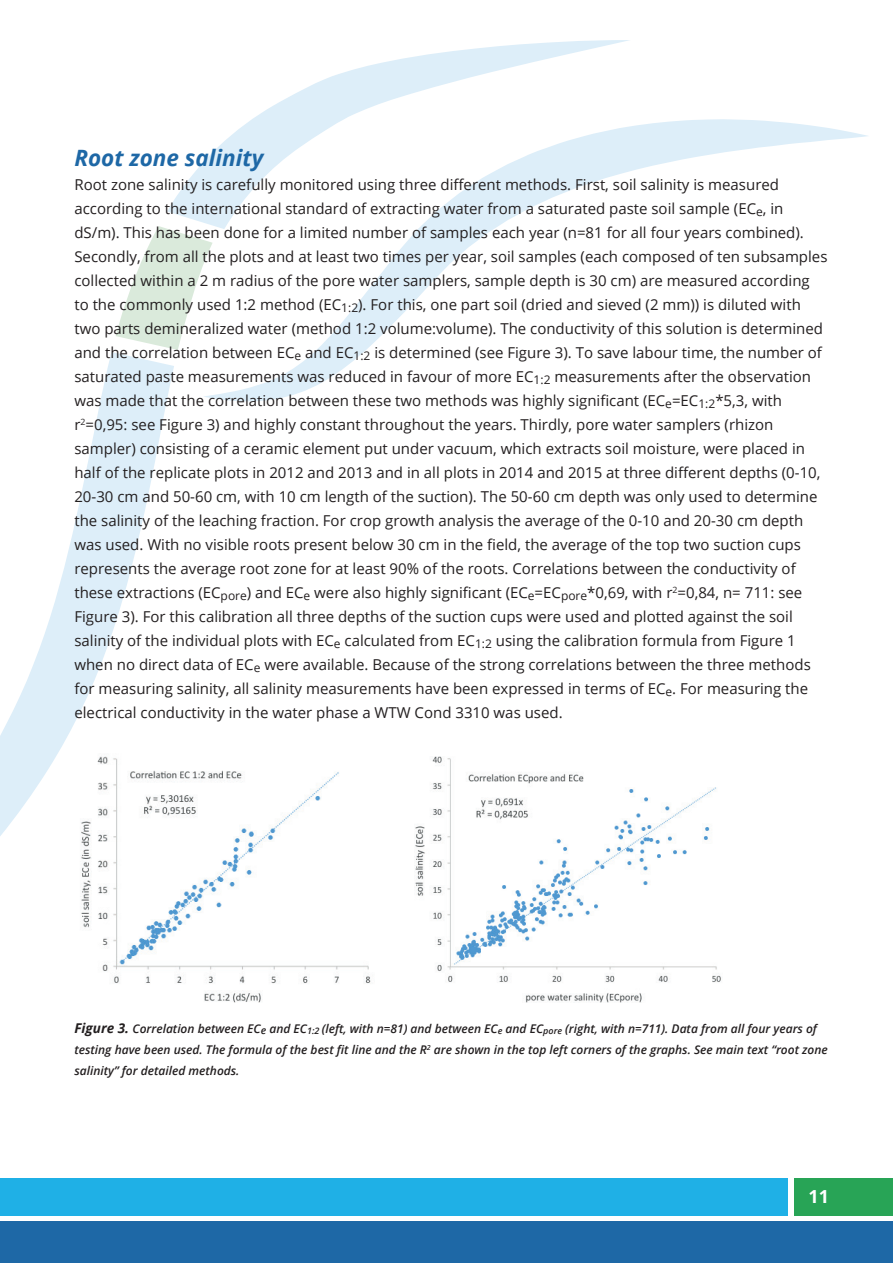
<style>
.page{position:relative;width:893px;height:1263px;background:#fff}
.page>*{position:absolute;margin:0;border:0;box-sizing:border-box;transform-origin:0 0}
.t1{font:italic 700 22.5px "Open Sans";color:#1e68a6}
.t2{font:700 18px "Open Sans";color:#fff}
.t3{font:15px/24px "Open Sans";color:#231f20}
.t4{font:italic 600 12px/21px "Open Sans";color:#231f20}
.s1{font-weight:700;font-size:13.5px}
</style>
<div class="page">
<svg style="left:204px;top:119px;width:664px;height:282px"></svg>
<svg style="left:167px;top:40px;width:464px;height:189px"></svg>
<svg style="left:0;top:352px;width:174px;height:484px"></svg>
<svg style="left:116px;top:226px;width:97px;height:124px"></svg>
<div style="left:795px;top:1178px;width:98px;height:37px;background:#28a456"></div>
<div style="left:0;top:1178px;width:788px;height:37px;background:#1fb0e6"></div>
<div style="left:0;top:1222px;width:893px;height:41px;background:#1e68a6"></div>
<img style="left:74px;top:754px;width:297px;height:248px">
<img style="left:414px;top:756px;width:307px;height:246px">
<h1 class="t1" style="left:74px;top:142px;width:191px">Root zone salinity</h1>
<p class="t3" style="left:74px;top:172px;width:755px">Root zone salinity is carefully monitored using three different methods. First, soil salinity is measured according to the international standard of extracting water from a saturated paste soil sample (EC<sub>e</sub>, in dS/m). This has been done for a limited number of samples each year (n=81 for all four years combined).<br>Secondly, from all the plots and at least two times per year, soil samples (each composed of ten subsamples collected within a 2 m radius of the pore water samplers, sample depth is 30 cm) are measured according to the commonly used 1:2 method (EC<sub>1:2</sub>). For this, one part soil (dried and sieved (2 mm)) is diluted with two parts demineralized water (method 1:2 volume:volume). The conductivity of this solution is determined and the correlation between EC<sub>e</sub> and EC<sub>1:2</sub> is determined (see Figure 3). To save labour time, the number of saturated paste measurements was reduced in favour of more EC<sub>1:2</sub> measurements after the observation was made that the correlation between these two methods was highly significant (EC<sub>e</sub>=EC<sub>1:2</sub>*5,3, with r<sup>2</sup>=0,95: see Figure 3) and highly constant throughout the years. Thirdly, pore water samplers (rhizon sampler) consisting of a ceramic element put under vacuum, which extracts soil moisture, were placed in half of the replicate plots in 2012 and 2013 and in all plots in 2014 and 2015 at three different depths (0-10, 20-30 cm and 50-60 cm, with 10 cm length of the suction). The 50-60 cm depth was only used to determine the salinity of the leaching fraction. For crop growth analysis the average of the 0-10 and 20-30 cm depth was used. With no visible roots present below 30 cm in the field, the average of the top two suction cups represents the average root zone for at least 90% of the roots. Correlations between the conductivity of these extractions (EC<sub>pore</sub>) and EC<sub>e</sub> were also highly significant (EC<sub>e</sub>=EC<sub>pore</sub>*0,69, with r<sup>2</sup>=0,84, n= 711: see Figure 3). For this calibration all three depths of the suction cups were used and plotted against the soil salinity of the individual plots with EC<sub>e</sub> calculated from EC<sub>1:2</sub> using the calibration formula from Figure 1 when no direct data of EC<sub>e</sub> were available. Because of the strong correlations between the three methods for measuring salinity, all salinity measurements have been expressed in terms of EC<sub>e</sub>. For measuring the electrical conductivity in the water phase a WTW Cond 3310 was used.</p>
<p class="t4" style="left:74px;top:1017px;width:755px"><span class="s1">Figure 3.</span> Correlation between EC<sub>e</sub> and EC<sub>1:2</sub> (left, with n=81) and between EC<sub>e</sub> and EC<sub>pore</sub> (right, with n=711). Data from all four years of testing have been used. The formula of the best fit line and the R<sup>2</sup> are shown in the top left corners of the graphs. See main text “root zone salinity” for detailed methods.</p>
<p class="t2" style="left:809px;top:1183px;width:22px">11</p>
</div>
